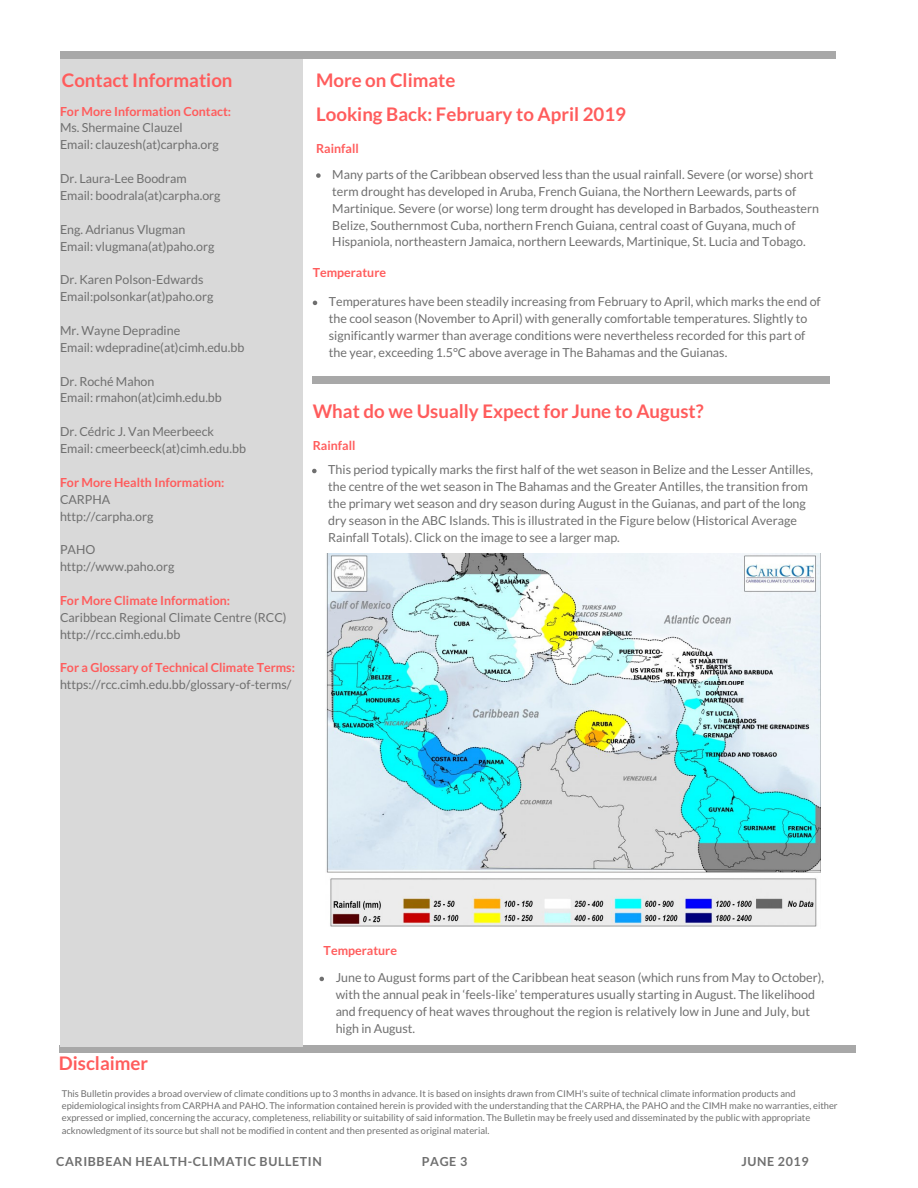
<style>
.page{position:relative;width:918px;height:1188px;background:#fff}
.page>*{position:absolute;margin:0;border:0;box-sizing:border-box;transform-origin:0 0}
.t1{font:700 18.75px "Lato";color:#ff5c5c}
.t2{font:12.45px/16.8px "Lato";color:#6f6f6f}
.t3{font:700 12.45px "Lato";color:#ff5c5c}
.t4{font:700 12.45px "Lato";letter-spacing:.05em;color:#6f6f6f}
.t5{font:9.3px/12.3px "Lato";color:#6f6f6f}
</style>
<div class="page">
<img style="left:326px;top:553px;width:494px;height:374px">
<div style="left:313px;top:376px;width:517px;height:7px;background:#a8a8a8"></div>
<div style="left:60px;top:52px;width:775px;height:6px;background:#a8a8a8"></div>
<div style="left:59px;top:1046px;width:797px;height:7px;background:#a8a8a8"></div>
<div style="left:60px;top:59px;width:243px;height:988px;background:#d9d9d9"></div>
<svg style="left:313px;top:301px;width:4px;height:4px"></svg>
<svg style="left:316px;top:173px;width:5px;height:5px"></svg>
<svg style="left:312px;top:469px;width:5px;height:4px"></svg>
<svg style="left:320px;top:977px;width:4px;height:4px"></svg>
<h1 class="t1" style="left:62px;top:68px;width:172px">Contact Information</h1>
<p class="t3" style="left:60px;top:103px;width:173px">For More Information Contact:</p>
<p class="t2" style="left:60px;top:119px;width:160px">Ms. Shermaine Clauzel<br>Email: clauzesh(at)carpha.org</p>
<p class="t2" style="left:60px;top:170px;width:162px">Dr. Laura-Lee Boodram<br>Email: boodrala(at)carpha.org</p>
<p class="t2" style="left:60px;top:221px;width:156px">Eng. Adrianus Vlugman<br>Email: vlugmana(at)paho.org</p>
<p class="t2" style="left:60px;top:271px;width:155px">Dr. Karen Polson-Edwards<br>Email:polsonkar(at)paho.org</p>
<p class="t2" style="left:60px;top:322px;width:186px">Mr. Wayne Depradine<br>Email: wdepradine(at)cimh.edu.bb</p>
<p class="t2" style="left:60px;top:372px;width:163px">Dr. Roché Mahon<br>Email: rmahon(at)cimh.edu.bb</p>
<p class="t2" style="left:60px;top:423px;width:187px">Dr. Cédric J. Van Meerbeeck<br>Email: cmeerbeeck(at)cimh.edu.bb</p>
<p class="t3" style="left:60px;top:475px;width:166px">For More Health Information:</p>
<p class="t2" style="left:60px;top:491px;width:95px">CARPHA http://carpha.org</p>
<p class="t2" style="left:60px;top:541px;width:116px">PAHO http://www.paho.org</p>
<p class="t3" style="left:60px;top:593px;width:172px">For More Climate Information:</p>
<p class="t2" style="left:60px;top:609px;width:228px">Caribbean Regional Climate Centre (RCC) http://rcc.cimh.edu.bb</p>
<p class="t3" style="left:60px;top:660px;width:236px">For a Glossary of Technical Climate Terms:</p>
<p class="t2" style="left:60px;top:676px;width:233px">https://rcc.cimh.edu.bb/glossary-of-terms/</p>
<h1 class="t1" style="left:316px;top:68px;width:141px">More on Climate</h1>
<h1 class="t1" style="left:316px;top:102px;width:312px">Looking Back: February to April 2019</h1>
<p class="t3" style="left:316px;top:141px;width:44px">Rainfall</p>
<p class="t2" style="left:332px;top:166px;width:488px">Many parts of the Caribbean observed less than the usual rainfall. Severe (or worse) short term drought has developed in Aruba, French Guiana, the Northern Leewards, parts of Martinique. Severe (or worse) long term drought has developed in Barbados, Southeastern Belize, Southernmost Cuba, northern French Guiana, central coast of Guyana, much of Hispaniola, northeastern Jamaica, northern Leewards, Martinique, St. Lucia and Tobago.</p>
<p class="t3" style="left:313px;top:265px;width:75px">Temperature</p>
<p class="t2" style="left:329px;top:293px;width:493px">Temperatures have been steadily increasing from February to April, which marks the end of the cool season (November to April) with generally comfortable temperatures. Slightly to significantly warmer than average conditions were nevertheless recorded for this part of the year, exceeding 1.5°C above average in The Bahamas and the Guianas.</p>
<h1 class="t1" style="left:313px;top:400px;width:392px">What do we Usually Expect for June to August?</h1>
<p class="t3" style="left:313px;top:438px;width:44px">Rainfall</p>
<p class="t2" style="left:328px;top:461px;width:486px">This period typically marks the first half of the wet season in Belize and the Lesser Antilles, the centre of the wet season in The Bahamas and the Greater Antilles, the transition from the primary wet season and dry season during August in the Guianas, and part of the long dry season in the ABC Islands. This is illustrated in the Figure below (Historical Average Rainfall Totals). Click on the image to see a larger map.</p>
<h1 class="t1" style="left:59px;top:1052px;width:91px">Disclaimer</h1>
<p class="t3" style="left:324px;top:943px;width:75px">Temperature</p>
<p class="t2" style="left:336px;top:969px;width:490px">June to August forms part of the Caribbean heat season (which runs from May to October), with the annual peak in ‘feels-like’ temperatures usually starting in August. The likelihood and frequency of heat waves throughout the region is relatively low in June and July, but high in August.</p>
<p class="t5" style="left:62px;top:1087px;width:777px">This Bulletin provides a broad overview of climate conditions up to 3 months in advance. It is based on insights drawn from CIMH's suite of technical climate information products and epidemiological insights from CARPHA and PAHO. The information contained herein is provided with the understanding that the CARPHA, the PAHO and the CIMH make no warranties, either expressed or implied, concerning the accuracy, completeness, reliability or suitability of said information. The Bulletin may be freely used and disseminated by the public with appropriate acknowledgment of its source but shall not be modified in content and then presented as original material.</p>
<p class="t4" style="left:422px;top:1153px;width:47px">PAGE 3</p>
<p class="t4" style="left:56px;top:1153px;width:267px">CARIBBEAN HEALTH-CLIMATIC BULLETIN</p>
<p class="t4" style="left:741px;top:1153px;width:69px">JUNE 2019</p>
</div>
